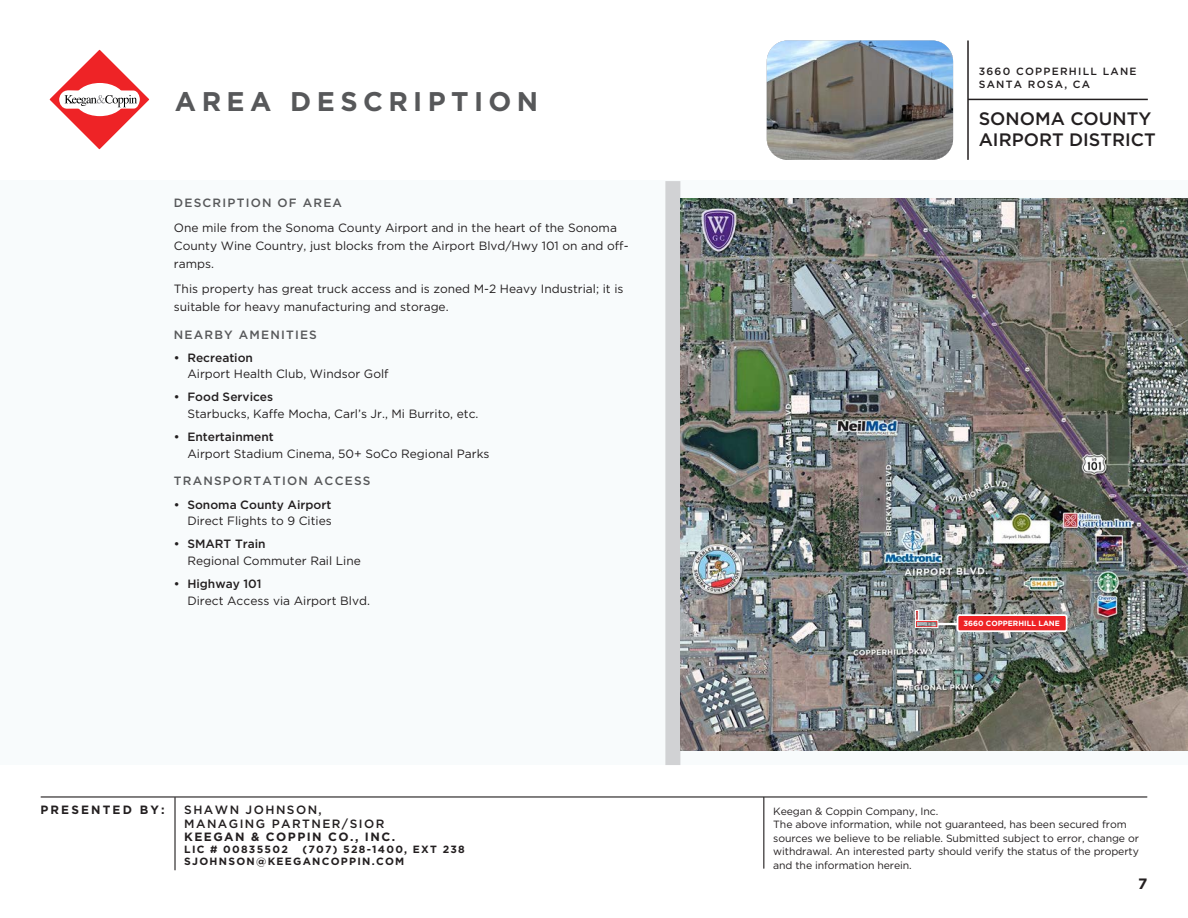
<style>
.page{position:relative;width:1188px;height:918px;background:#fff}
.page>*{position:absolute;margin:0;border:0;box-sizing:border-box;transform-origin:0 0}
.page_title{font:700 27px "Gotham";letter-spacing:.2em;color:#57585a}
.t1{font:500 18px/21px "Gotham";color:#231f20}
.t2{font:700 15px "Gotham";color:#231f20}
.body_text{font:12px/16.5px "Gotham";color:#231f20}
.t3{font:500 12px "Gotham";letter-spacing:.1em;color:#57585a}
.t4{font:500 12px/13.5px "Gotham";letter-spacing:.12em;color:#231f20}
.t5{font:700 12px "Gotham";letter-spacing:.12em;color:#231f20}
.t6{font:700 12px "Gotham";letter-spacing:.18em;color:#231f20}
.t7{font:10.5px/13.5px "Gotham";letter-spacing:-.01em;color:#231f20}
.t8{font:700 10.5px/12px "Gotham";letter-spacing:.12em;color:#231f20}
.t9{font:500 10.5px/12.6px "Gotham";letter-spacing:.12em;color:#231f20}
.t10{font:700 7.5px "Gotham";color:#fff}
.s1{font-weight:500}
</style>
<div class="page">
<div style="left:0;top:181px;width:1188px;height:584px;background:#f8fbfc"></div>
<div style="left:665px;top:181px;width:15px;height:584px;background:#d1d2d4"></div>
<img style="left:680px;top:199px;width:508px;height:552px">
<div style="left:958px;top:615px;width:109px;height:16px;background:#ee2326;border-radius:2px"></div>
<div style="left:957px;top:614px;width:110px;height:18px;border:2px solid #fff;border-radius:2px"></div>
<svg style="left:915px;top:610px;width:42px;height:18px"></svg>
<svg style="left:50px;top:50px;width:99px;height:99px"></svg>
<hr style="left:41px;top:796px;width:1106px;height:2px;background:#231f20">
<hr style="left:763px;top:797px;width:1px;height:71px;background:#231f20">
<hr style="left:174px;top:798px;width:2px;height:72px;background:#231f20">
<hr style="left:968px;top:99px;width:180px;height:1px;background:#231f20">
<hr style="left:967px;top:40px;width:2px;height:120px;background:#231f20">
<img style="left:767px;top:40px;width:186px;height:120px">
<p class="page_title" style="left:175px;top:86px;width:365px">AREA DESCRIPTION</p>
<p class="t3" style="left:174px;top:196px;width:170px">DESCRIPTION OF AREA</p>
<p class="body_text" style="left:174px;top:219px;width:456px;line-height:18px">One mile from the Sonoma County Airport and in the heart of the Sonoma<br>County Wine Country, just blocks from the Airport Blvd/Hwy 101 on and off&shy;ramps.</p>
<p class="body_text" style="left:174px;top:279px;width:451px;line-height:18px">This property has great truck access and is zoned M-2 Heavy Industrial; it is suitable for heavy manufacturing and storage.</p>
<p class="t3" style="left:174px;top:327px;width:145px">NEARBY AMENITIES</p>
<p class="body_text" style="left:187px;top:349px;width:203px;text-indent:-14px"><span class="s1">• Recreation<br></span>Airport Health Club, Windsor Golf</p>
<p class="body_text" style="left:187px;top:389px;width:293px;text-indent:-14px"><span class="s1">• Food Services<br></span>Starbucks, Kaffe Mocha, Carl’s Jr., Mi Burrito, etc.</p>
<p class="body_text" style="left:187px;top:429px;width:304px;text-indent:-14px"><span class="s1">• Entertainment<br></span>Airport Stadium Cinema, 50+ SoCo Regional Parks</p>
<p class="t3" style="left:174px;top:474px;width:198px">TRANSPORTATION ACCESS</p>
<p class="body_text" style="left:174px;top:496px;width:159px;text-align:right"><span class="s1">• Sonoma County Airport<br></span>Direct Flights to 9 Cities</p>
<p class="body_text" style="left:187px;top:536px;width:175px;text-indent:-14px"><span class="s1">• SMART Train<br></span>Regional Commuter Rail Line</p>
<p class="body_text" style="left:187px;top:576px;width:184px;text-indent:-14px"><span class="s1">• Highway 101<br></span>Direct Access via Airport Blvd.</p>
<p class="t6" style="left:40px;top:803px;width:126px">PRESENTED BY:</p>
<p class="t4" style="left:184px;top:803px;width:202px">SHAWN JOHNSON,<br>MANAGING PARTNER/SIOR</p>
<p class="t5" style="left:184px;top:830px;width:212px">KEEGAN &amp; COPPIN CO., INC.</p>
<p class="t8" style="left:184px;top:843px;width:105px">LIC # 00835502</p>
<p class="t8" style="left:184px;top:843px;width:282px;text-indent:118px">(707) 528-1400, EXT 238<br>SJOHNSON@KEEGANCOPPIN.COM</p>
<p class="t9" style="left:979px;top:65px;width:159px">3660 COPPERHILL LANE<br>SANTA ROSA, CA</p>
<h2 class="t1" style="left:979px;top:108px;width:178px">SONOMA COUNTY<br>AIRPORT DISTRICT</h2>
<p class="t10" style="left:963px;top:619px;width:98px">3660 COPPERHILL LANE</p>
<p class="t7" style="left:773px;top:804px;width:367px">Keegan &amp; Coppin Company, Inc.<br>The above information, while not guaranteed, has been secured from sources we believe to be reliable. Submitted subject to error, change or withdrawal. An interested party should verify the status of the property and the information herein.</p>
<p class="t2" style="left:1138px;top:876px;width:11px">7</p>
</div>
